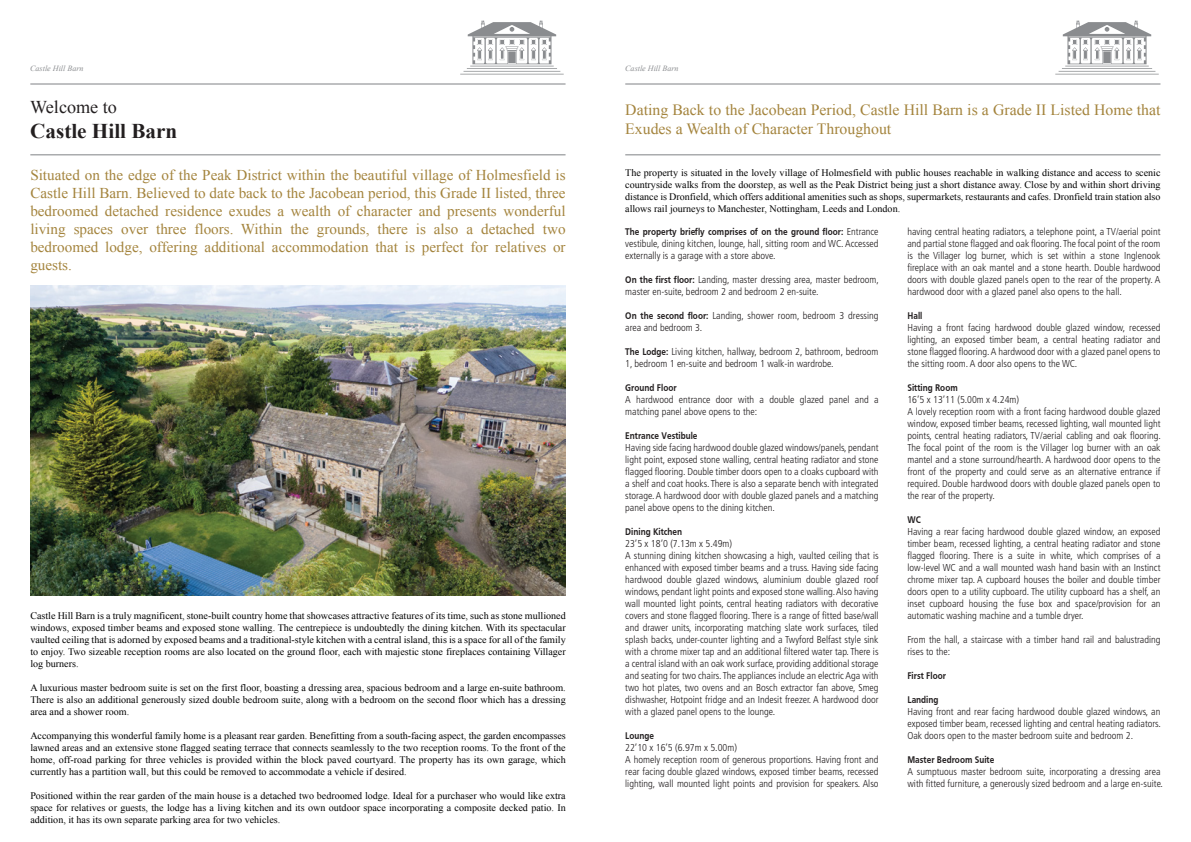
<style>
.page{position:relative;width:1191px;height:842px;background:#fff}
.page>*{position:absolute;margin:0;border:0;box-sizing:border-box;transform-origin:0 0}
.t1{font:700 21px "Times New Roman";color:#231f20}
.t2{font:18px "Times New Roman";color:#231f20}
.t3{font:15.6px/18.8px "Times New Roman";color:#a4843d}
.t4{font:15px/18px "Times New Roman";color:#a4843d;text-align:justify}
.t5{font:300 condensed 10px/12px "Frutiger LT Std";color:#231f20}
.t6{font:10px/12px "Times New Roman";color:#020202;text-align:justify}
.t7{font:700 10px "Frutiger Cnd";color:#231f20}
.t8{font:italic 8px "Times New Roman";color:#8a8c8f}
.s1{font-family:"Frutiger LT Std";font-weight:300;font-stretch:condensed}
.s2{font-family:"Frutiger Cnd";font-weight:700;font-stretch:normal}
</style>
<div class="page">
<hr style="left:30px;top:84px;width:535px;height:1px;background:#808285">
<hr style="left:30px;top:155px;width:535px;height:1px;background:#808285">
<svg style="left:460px;top:21px;width:103px;height:53px"></svg>
<hr style="left:625px;top:84px;width:535px;height:1px;background:#808285">
<hr style="left:625px;top:155px;width:535px;height:1px;background:#808285">
<img style="left:30px;top:286px;width:536px;height:310px">
<svg style="left:1055px;top:21px;width:103px;height:53px"></svg>
<p class="t8" style="left:30px;top:63px;width:55px">Castle Hill Barn</p>
<h2 class="t2" style="left:30px;top:94px;width:88px">Welcome to</h2>
<h1 class="t1" style="left:30px;top:116px;width:149px">Castle Hill Barn</h1>
<p class="t4" style="left:30px;top:166px;width:537px">Situated on the edge of the Peak District within the beautiful village of Holmesfield is Castle Hill Barn. Believed to date back to the Jacobean period, this Grade II listed, three bedroomed detached residence exudes a wealth of character and presents wonderful living spaces over three floors. Within the grounds, there is also a detached two bedroomed lodge, offering additional accommodation that is perfect for relatives or guests.</p>
<p class="t6" style="left:30px;top:609px;width:537px">Castle Hill Barn is a truly magnificent, stone-built country home that showcases attractive features of its time, such as stone mullioned windows, exposed timber beams and exposed stone walling. The centrepiece is undoubtedly the dining kitchen. With its spectacular vaulted ceiling that is adorned by exposed beams and a traditional-style kitchen with a central island, this is a space for all of the family to enjoy. Two sizeable reception rooms are also located on the ground floor, each with majestic stone fireplaces containing Villager log burners.</p>
<p class="t6" style="left:30px;top:681px;width:537px">A luxurious master bedroom suite is set on the first floor, boasting a dressing area, spacious bedroom and a large en-suite bathroom.<br>There is also an additional generously sized double bedroom suite, along with a bedroom on the second floor which has a dressing area and a shower room.</p>
<p class="t6" style="left:30px;top:729px;width:537px">Accompanying this wonderful family home is a pleasant rear garden. Benefitting from a south-facing aspect, the garden encompasses lawned areas and an extensive stone flagged seating terrace that connects seamlessly to the two reception rooms. To the front of the home, off-road parking for three vehicles is provided within the block paved courtyard. The property has its own garage, which currently has a partition wall, but this could be removed to accommodate a vehicle if desired.</p>
<p class="t6" style="left:30px;top:789px;width:537px">Positioned within the rear garden of the main house is a detached two bedroomed lodge. Ideal for a purchaser who would like extra space for relatives or guests, the lodge has a living kitchen and its own outdoor space incorporating a composite decked patio. In addition, it has its own separate parking area for two vehicles.</p>
<p class="t8" style="left:625px;top:63px;width:55px">Castle Hill Barn</p>
<h3 class="t3" style="left:625px;top:100px;width:537px">Dating Back to the Jacobean Period, Castle Hill Barn is a Grade II Listed Home that<br>Exudes a Wealth of Character Throughout</h3>
<p class="t6" style="left:625px;top:167px;width:537px">The property is situated in the lovely village of Holmesfield with public houses reachable in walking distance and access to scenic countryside walks from the doorstep, as well as the Peak District being just a short distance away. Close by and within short driving distance is Dronfield, which offers additional amenities such as shops, supermarkets, restaurants and cafes. Dronfield train station also allows rail journeys to Manchester, Nottingham, Leeds and London.</p>
<p class="t7" style="left:625px;top:226px;width:255px">The property briefly comprises of on the ground floor: <span class="s1">Entrance</span></p>
<p class="t5" style="left:625px;top:238px;width:255px">vestibule, dining kitchen, lounge, hall, sitting room and WC. Accessed externally is a garage with a store above.</p>
<p class="t5" style="left:625px;top:274px;width:255px"><span class="s2">On the first floor:</span> Landing, master dressing area, master bedroom, master en-suite, bedroom 2 and bedroom 2 en-suite.</p>
<p class="t5" style="left:625px;top:310px;width:255px"><span class="s2">On the second floor:</span> Landing, shower room, bedroom 3 dressing area and bedroom 3.</p>
<p class="t5" style="left:625px;top:346px;width:255px"><span class="s2">The Lodge:</span> Living kitchen, hallway, bedroom 2, bathroom, bedroom<br>1, bedroom 1 en-suite and bedroom 1 walk-in wardrobe.</p>
<p class="t7" style="left:625px;top:382px;width:53px">Ground Floor</p>
<p class="t5" style="left:625px;top:394px;width:255px">A hardwood entrance door with a double glazed panel and a matching panel above opens to the:</p>
<p class="t7" style="left:625px;top:430px;width:74px">Entrance Vestibule</p>
<p class="t5" style="left:625px;top:442px;width:255px;text-align:justify">Having side facing hardwood double glazed windows/panels, pendant light point, exposed stone walling, central heating radiator and stone flagged flooring. Double timber doors open to a cloaks cupboard with a shelf and coat hooks. There is also a separate bench with integrated storage. A hardwood door with double glazed panels and a matching panel above opens to the dining kitchen.</p>
<p class="t7" style="left:625px;top:526px;width:58px">Dining Kitchen</p>
<p class="t5" style="left:625px;top:538px;width:255px">23’5 x 18’0 (7.13m x 5.49m)<br>A stunning dining kitchen showcasing a high, vaulted ceiling that is enhanced with exposed timber beams and a truss. Having side facing hardwood double glazed windows, aluminium double glazed roof windows, pendant light points and exposed stone walling. Also having wall mounted light points, central heating radiators with decorative covers and stone flagged flooring. There is a range of fitted base/wall and drawer units, incorporating matching slate work surfaces, tiled splash backs, under-counter lighting and a Twyford Belfast style sink with a chrome mixer tap and an additional filtered water tap. There is a central island with an oak work surface, providing additional storage and seating for two chairs. The appliances include an electric Aga with two hot plates, two ovens and an Bosch extractor fan above, Smeg dishwasher, Hotpoint fridge and an Indesit freezer. A hardwood door with a glazed panel opens to the lounge.</p>
<p class="t7" style="left:625px;top:730px;width:30px">Lounge</p>
<p class="t5" style="left:625px;top:742px;width:255px">22’10 x 16’5 (6.97m x 5.00m)<br>A homely reception room of generous proportions. Having front and rear facing double glazed windows, exposed timber beams, recessed lighting, wall mounted light points and provision for speakers. Also</p>
<p class="t5" style="left:907px;top:226px;width:254px;text-align:justify">having central heating radiators, a telephone point, a TV/aerial point and partial stone flagged and oak flooring. The focal point of the room is the Villager log burner, which is set within a stone Inglenook fireplace with an oak mantel and a stone hearth. Double hardwood doors with double glazed panels open to the rear of the property. A hardwood door with a glazed panel also opens to the hall.</p>
<p class="t7" style="left:907px;top:310px;width:16px">Hall</p>
<p class="t5" style="left:907px;top:322px;width:254px;text-align:justify">Having a front facing hardwood double glazed window, recessed lighting, an exposed timber beam, a central heating radiator and stone flagged flooring. A hardwood door with a glazed panel opens to the sitting room. A door also opens to the WC.</p>
<p class="t7" style="left:907px;top:382px;width:52px">Sitting Room</p>
<p class="t5" style="left:907px;top:394px;width:255px">16’5 x 13’11 (5.00m x 4.24m)<br>A lovely reception room with a front facing hardwood double glazed window, exposed timber beams, recessed lighting, wall mounted light points, central heating radiators, TV/aerial cabling and oak flooring.<br>The focal point of the room is the Villager log burner with an oak mantel and a stone surround/hearth. A hardwood door opens to the front of the property and could serve as an alternative entrance if required. Double hardwood doors with double glazed panels open to the rear of the property.</p>
<p class="t7" style="left:907px;top:514px;width:15px">WC</p>
<p class="t5" style="left:907px;top:526px;width:254px;text-align:justify">Having a rear facing hardwood double glazed window, an exposed timber beam, recessed lighting, a central heating radiator and stone flagged flooring. There is a suite in white, which comprises of a low-level WC and a wall mounted wash hand basin with an Instinct chrome mixer tap. A cupboard houses the boiler and double timber doors open to a utility cupboard. The utility cupboard has a shelf, an inset cupboard housing the fuse box and space/provision for an automatic washing machine and a tumble dryer.</p>
<p class="t5" style="left:907px;top:634px;width:254px">From the hall, a staircase with a timber hand rail and balustrading rises to the:</p>
<p class="t7" style="left:907px;top:670px;width:40px">First Floor</p>
<p class="t7" style="left:907px;top:694px;width:33px">Landing</p>
<p class="t5" style="left:907px;top:706px;width:255px;text-align:justify">Having front and rear facing hardwood double glazed windows, an exposed timber beam, recessed lighting and central heating radiators.<br>Oak doors open to the master bedroom suite and bedroom 2.</p>
<p class="t7" style="left:907px;top:754px;width:88px">Master Bedroom Suite</p>
<p class="t5" style="left:907px;top:766px;width:257px">A sumptuous master bedroom suite, incorporating a dressing area with fitted furniture, a generously sized bedroom and a large en-suite.</p>
</div>
